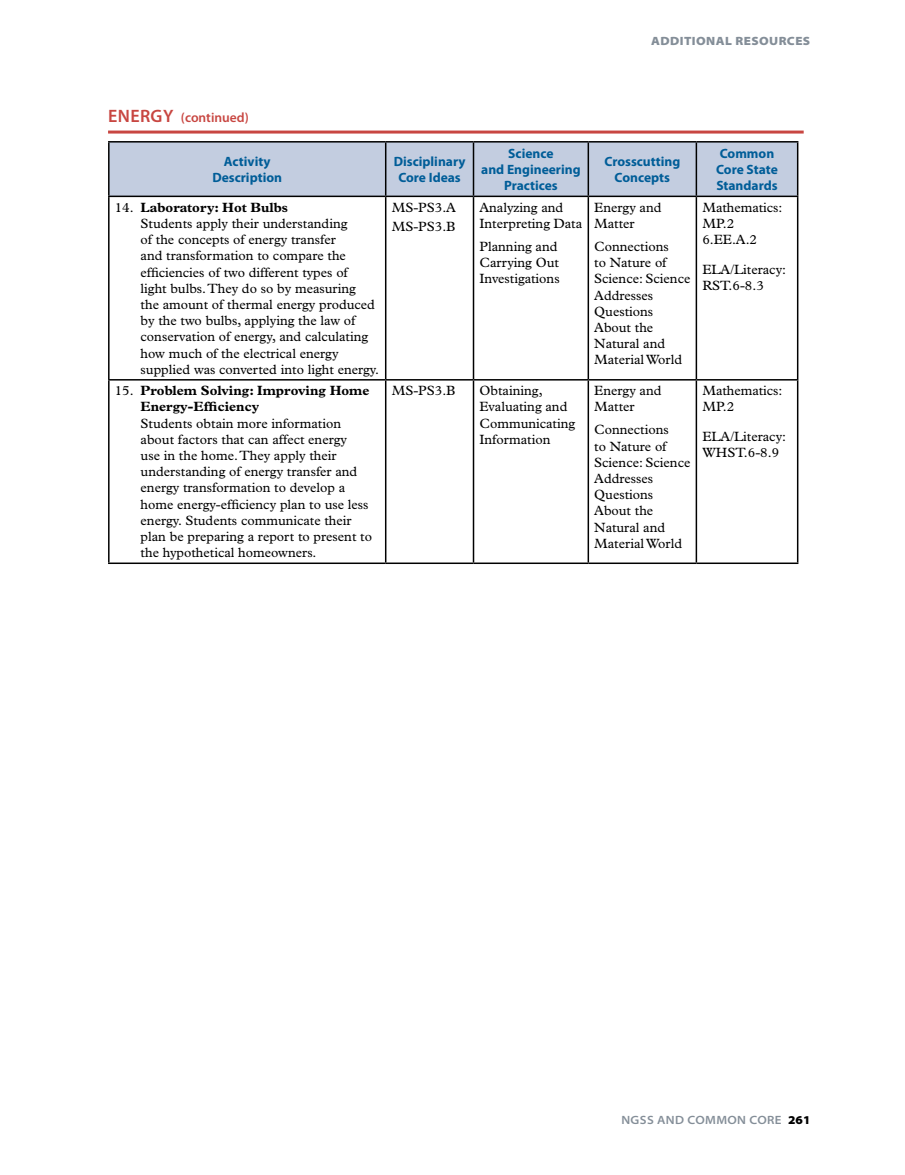
<style>
.page{position:relative;width:905px;height:1175px;background:#fff}
.page>*{position:absolute;margin:0;border:0;box-sizing:border-box;transform-origin:0 0}
.t1{font:13.5px/16.2px "Plantin Std";color:#000}
.t2{font:700 13.5px/16.2px "Myriad Pro";color:#005d98;text-align:center}
.t3{font:700 13.5px/16.2px "Plantin Std";color:#000}
.t4{font:600 13.5px "Myriad Pro";color:#c84641}
.t5{font:600 semi-expanded 12px "Myriad Pro";letter-spacing:.03em;color:#848e98}
.t6{font:900 semi-expanded 12px "Myriad Pro";letter-spacing:.035em;color:#848e98}
.s1{font-size:18px}
.s2{font-weight:700}
.s3{font-weight:400}
.s4{font-weight:900;color:#000}
</style>
<div class="page">
<svg style="left:108px;top:130px;width:695px;height:4px"></svg>
<div style="left:110px;top:142px;width:686px;height:54px;background:#c3cde0"></div>
<hr style="left:108px;top:141px;width:278px;height:1px;background:#000">
<hr style="left:108px;top:142px;width:2px;height:54px;background:#000">
<hr style="left:386px;top:141px;width:87px;height:1px;background:#000">
<hr style="left:385px;top:142px;width:1px;height:54px;background:#000">
<hr style="left:473px;top:141px;width:115px;height:1px;background:#000">
<hr style="left:472px;top:142px;width:2px;height:54px;background:#000">
<hr style="left:588px;top:141px;width:108px;height:1px;background:#000">
<hr style="left:587px;top:142px;width:2px;height:54px;background:#000">
<hr style="left:696px;top:141px;width:102px;height:1px;background:#000">
<hr style="left:695px;top:142px;width:2px;height:54px;background:#000">
<hr style="left:796px;top:142px;width:2px;height:54px;background:#000">
<hr style="left:108px;top:196px;width:278px;height:1px;background:#000">
<hr style="left:108px;top:197px;width:2px;height:182px;background:#000">
<hr style="left:386px;top:196px;width:87px;height:1px;background:#000">
<hr style="left:385px;top:197px;width:1px;height:182px;background:#000">
<hr style="left:473px;top:196px;width:115px;height:1px;background:#000">
<hr style="left:472px;top:197px;width:2px;height:182px;background:#000">
<hr style="left:588px;top:196px;width:108px;height:1px;background:#000">
<hr style="left:587px;top:197px;width:2px;height:182px;background:#000">
<hr style="left:696px;top:196px;width:102px;height:1px;background:#000">
<hr style="left:695px;top:197px;width:2px;height:182px;background:#000">
<hr style="left:796px;top:197px;width:2px;height:182px;background:#000">
<hr style="left:108px;top:379px;width:278px;height:1px;background:#000">
<hr style="left:108px;top:380px;width:2px;height:182px;background:#000">
<hr style="left:386px;top:379px;width:87px;height:1px;background:#000">
<hr style="left:385px;top:380px;width:1px;height:182px;background:#000">
<hr style="left:473px;top:379px;width:115px;height:1px;background:#000">
<hr style="left:472px;top:380px;width:2px;height:182px;background:#000">
<hr style="left:588px;top:379px;width:108px;height:1px;background:#000">
<hr style="left:587px;top:380px;width:2px;height:182px;background:#000">
<hr style="left:696px;top:379px;width:102px;height:1px;background:#000">
<hr style="left:695px;top:380px;width:2px;height:182px;background:#000">
<hr style="left:796px;top:380px;width:2px;height:182px;background:#000">
<hr style="left:108px;top:562px;width:278px;height:2px;background:#000">
<hr style="left:386px;top:562px;width:87px;height:2px;background:#000">
<hr style="left:473px;top:562px;width:115px;height:2px;background:#000">
<hr style="left:588px;top:562px;width:108px;height:2px;background:#000">
<hr style="left:696px;top:562px;width:102px;height:2px;background:#000">
<p class="t6" style="left:651px;top:34px;width:161px">ADDITIONAL RESOURCES</p>
<p class="t4" style="left:108px;top:109px;width:142px"><span class="s1">ENERGY</span> (continued)</p>
<p class="t2" style="left:212px;top:154px;width:71px">Activity<br>Description</p>
<p class="t2" style="left:393px;top:154px;width:73px">Disciplinary<br>Core Ideas</p>
<p class="t2" style="left:481px;top:145px;width:101px">Science<br>and Engineering<br>Practices</p>
<p class="t2" style="left:604px;top:154px;width:77px">Crosscutting<br>Concepts</p>
<p class="t2" style="left:716px;top:145px;width:63px;text-align:left">Common<br>Core State<br>Standards</p>
<p class="t1" style="left:141px;top:199px;width:240px;text-indent:-26px">14. <span class="s2">Laboratory: Hot Bulbs<br></span>Students apply their understanding<br>of the concepts of energy transfer<br>and transformation to compare the efficiencies of two different types of<br>light bulbs. They do so by measuring<br>the amount of thermal energy produced by the two bulbs, applying the law of conservation of energy, and calculating how much of the electrical energy supplied was converted into light energy.</p>
<p class="t1" style="left:391px;top:197px;width:66px;line-height:19.5px">MS-PS3.A<br>MS-PS3.B</p>
<p class="t1" style="left:479px;top:199px;width:104px">Analyzing and<br>Interpreting Data</p>
<p class="t1" style="left:594px;top:199px;width:69px">Energy and<br>Matter</p>
<p class="t1" style="left:594px;top:238px;width:97px">Connections<br>to Nature of<br>Science: Science<br>Addresses<br>Questions<br>About the<br>Natural and<br>Material World</p>
<p class="t1" style="left:702px;top:199px;width:82px">Mathematics:<br>MP.2<br>6.EE.A.2</p>
<p class="t1" style="left:702px;top:261px;width:85px">ELA/Literacy:<br>RST.6-8.3</p>
<p class="t1" style="left:479px;top:238px;width:82px">Planning and<br>Carrying Out<br>Investigations</p>
<p class="t3" style="left:141px;top:382px;width:230px;text-indent:-26px"><span class="s3">15.</span> Problem Solving: Improving Home<br>Energy-Efficiency</p>
<p class="t1" style="left:141px;top:415px;width:233px">Students obtain more information about factors that can affect energy<br>use in the home. They apply their understanding of energy transfer and energy transformation to develop a home energy-efficiency plan to use less energy. Students communicate their plan be preparing a report to present to the hypothetical homeowners.</p>
<p class="t1" style="left:391px;top:383px;width:65px">MS-PS3.B</p>
<p class="t1" style="left:479px;top:383px;width:97px">Obtaining,<br>Evaluating and<br>Communicating<br>Information</p>
<p class="t1" style="left:594px;top:383px;width:69px">Energy and<br>Matter</p>
<p class="t1" style="left:594px;top:422px;width:97px">Connections<br>to Nature of<br>Science: Science<br>Addresses<br>Questions<br>About the<br>Natural and<br>Material World</p>
<p class="t1" style="left:702px;top:383px;width:82px">Mathematics:<br>MP.2</p>
<p class="t1" style="left:702px;top:428px;width:85px">ELA/Literacy:<br>WHST.6-8.9</p>
<p class="t5" style="left:621px;top:1113px;width:190px">NGSS AND COMMON CORE <span class="s4">261</span></p>
</div>
